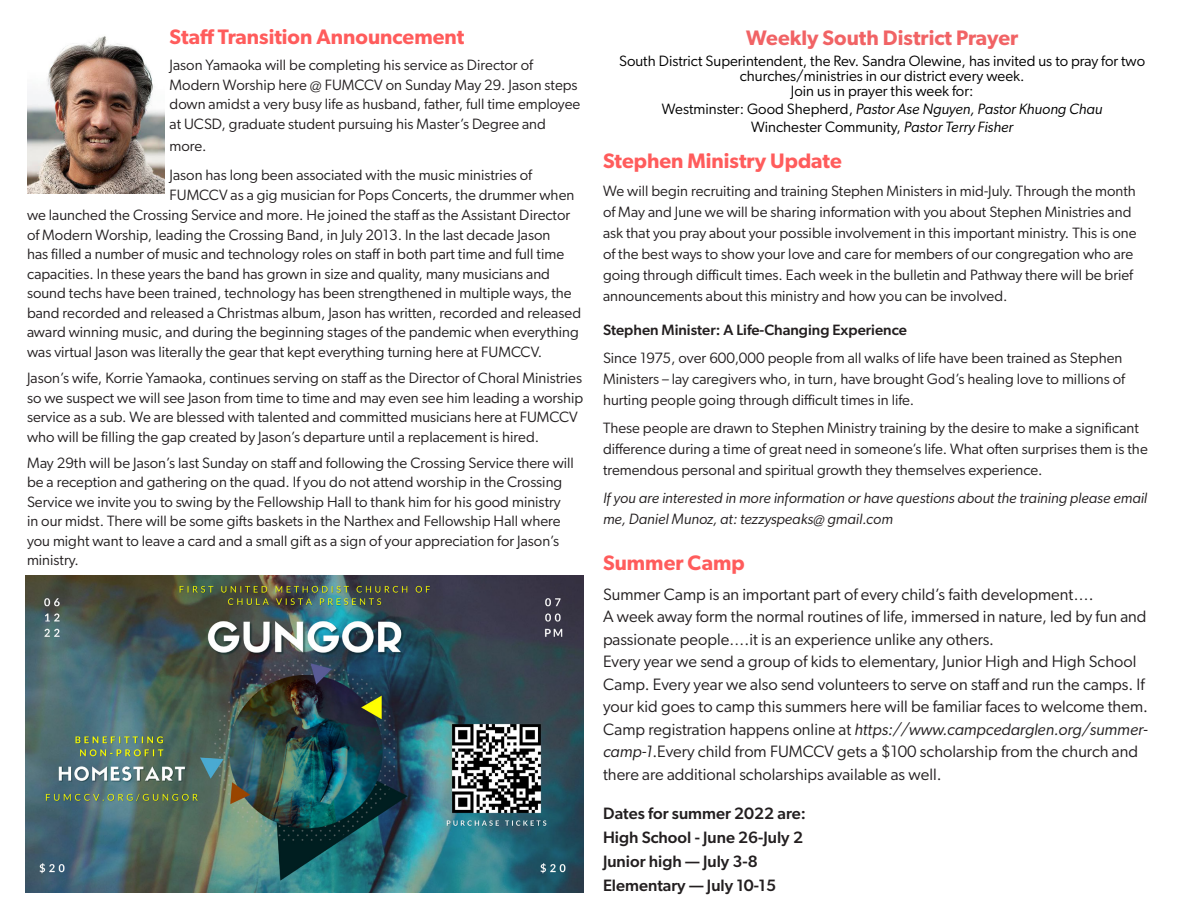
<style>
.page{position:relative;width:1188px;height:918px;background:#fff}
.page>*{position:absolute;margin:0;border:0;box-sizing:border-box;transform-origin:0 0}
.t1{font:600 21px "Gibson";color:#ff5c5c}
.t2{font:600 21px "Gibson";color:#f16365}
.t3{font:16.5px/22.5px "Gibson";color:#231f20}
.t4{font:500 16.5px "Gibson";color:#231f20}
.t5{font:15px/19.5px "Gibson";color:#231f20}
.t6{font:15px/15px "Gibson";color:#000;text-align:center}
.t7{font:italic 15px/21px "Gibson";color:#231f20}
.t8{font:italic 15px "Gibson";color:#000}
.t9{font:500 15px "Gibson";color:#231f20}
.s1{font-style:normal}
.s2{font-style:italic}
</style>
<div class="page">
<img style="left:26px;top:575px;width:558px;height:317px">
<img style="left:27px;top:36px;width:137px;height:157px">
<p class="t1" style="left:170px;top:24px;width:296px">Staff Transition Announcement</p>
<p class="t5" style="left:170px;top:55px;width:412px">Jason Yamaoka will be completing his service as Director of Modern Worship here @ FUMCCV on Sunday May 29. Jason steps down amidst a very busy life as husband, father, full time employee at UCSD, graduate student pursuing his Master’s Degree and</p>
<p class="t5" style="left:170px;top:136px;width:39px">more.</p>
<p class="t5" style="left:170px;top:165px;width:406px">Jason has long been associated with the music ministries of<br>FUMCCV as a gig musician for Pops Concerts, the drummer when</p>
<p class="t5" style="left:27px;top:205px;width:556px">we launched the Crossing Service and more. He joined the staff as the Assistant Director of Modern Worship, leading the Crossing Band, in July 2013. In the last decade Jason<br>has filled a number of music and technology roles on staff in both part time and full time capacities. In these years the band has grown in size and quality, many musicians and sound techs have been trained, technology has been strengthened in multiple ways, the band recorded and released a Christmas album, Jason has written, recorded and released award winning music, and during the beginning stages of the pandemic when everything was virtual Jason was literally the gear that kept everything turning here at FUMCCV.</p>
<p class="t5" style="left:27px;top:368px;width:558px">Jason’s wife, Korrie Yamaoka, continues serving on staff as the Director of Choral Ministries so we suspect we will see Jason from time to time and may even see him leading a worship service as a sub. We are blessed with talented and committed musicians here at FUMCCV who will be filling the gap created by Jason’s departure until a replacement is hired.</p>
<p class="t5" style="left:27px;top:453px;width:548px">May 29th will be Jason’s last Sunday on staff and following the Crossing Service there will be a reception and gathering on the quad. If you do not attend worship in the Crossing Service we invite you to swing by the Fellowship Hall to thank him for his good ministry in our midst. There will be some gifts baskets in the Narthex and Fellowship Hall where you might want to leave a card and a small gift as a sign of your appreciation for Jason’s ministry.</p>
<p class="t2" style="left:746px;top:25px;width:274px">Weekly South District Prayer</p>
<p class="t6" style="left:619px;top:53px;width:528px">South District Superintendent, the Rev. Sandra Olewine, has invited us to pray for two churches/ministries in our district every week.</p>
<p class="t6" style="left:791px;top:83px;width:184px">Join us in prayer this week for:</p>
<p class="t8" style="left:662px;top:100px;width:442px"><span class="s1">Westminster: Good Shepherd,</span> Pastor Ase Nguyen, Pastor Khuong Chau</p>
<p class="t6" style="left:751px;top:119px;width:264px">Winchester Community, <span class="s2">Pastor Terry Fisher</span></p>
<p class="t1" style="left:603px;top:148px;width:240px">Stephen Ministry Update</p>
<p class="t5" style="left:603px;top:180px;width:535px;line-height:21px">We will begin recruiting and training Stephen Ministers in mid-July. Through the month of May and June we will be sharing information with you about Stephen Ministries and ask that you pray about your possible involvement in this important ministry. This is one of the best ways to show your love and care for members of our congregation who are going through difficult times. Each week in the bulletin and Pathway there will be brief announcements about this ministry and how you can be involved.</p>
<p class="t9" style="left:603px;top:321px;width:305px">Stephen Minister: A Life-Changing Experience</p>
<p class="t5" style="left:603px;top:347px;width:524px;line-height:21px">Since 1975, over 600,000 people from all walks of life have been trained as Stephen<br>Ministers – lay caregivers who, in turn, have brought God’s healing love to millions of hurting people going through difficult times in life.</p>
<p class="t5" style="left:603px;top:417px;width:546px;line-height:21px">These people are drawn to Stephen Ministry training by the desire to make a significant difference during a time of great need in someone’s life. What often surprises them is the tremendous personal and spiritual growth they themselves experience.</p>
<p class="t7" style="left:603px;top:487px;width:546px">If you are interested in more information or have questions about the training please email me, Daniel Munoz, at: tezzyspeaks@ gmail.com</p>
<p class="t1" style="left:603px;top:550px;width:143px">Summer Camp</p>
<p class="t3" style="left:603px;top:582px;width:492px">Summer Camp is an important part of every child’s faith development….</p>
<p class="t3" style="left:603px;top:605px;width:545px">A week away form the normal routines of life, immersed in nature, led by fun and passionate people….it is an experience unlike any others.</p>
<p class="t3" style="left:603px;top:650px;width:547px">Every year we send a group of kids to elementary, Junior High and High School<br>Camp. Every year we also send volunteers to serve on staff and run the camps. If your kid goes to camp this summers here will be familiar faces to welcome them.</p>
<p class="t3" style="left:603px;top:717px;width:546px">Camp registration happens online at <span class="s2">https://www.campcedarglen.org/summer&shy;camp-1</span>.Every child from FUMCCV gets a $100 scholarship from the church and there are additional scholarships available as well.</p>
<p class="t4" style="left:603px;top:804px;width:205px">Dates for summer 2022 are:</p>
<p class="t4" style="left:603px;top:828px;width:202px">High School - June 26-July 2</p>
<p class="t4" style="left:603px;top:852px;width:156px">Junior high — July 3-8</p>
<p class="t4" style="left:603px;top:876px;width:175px">Elementary — July 10-15</p>
</div>
